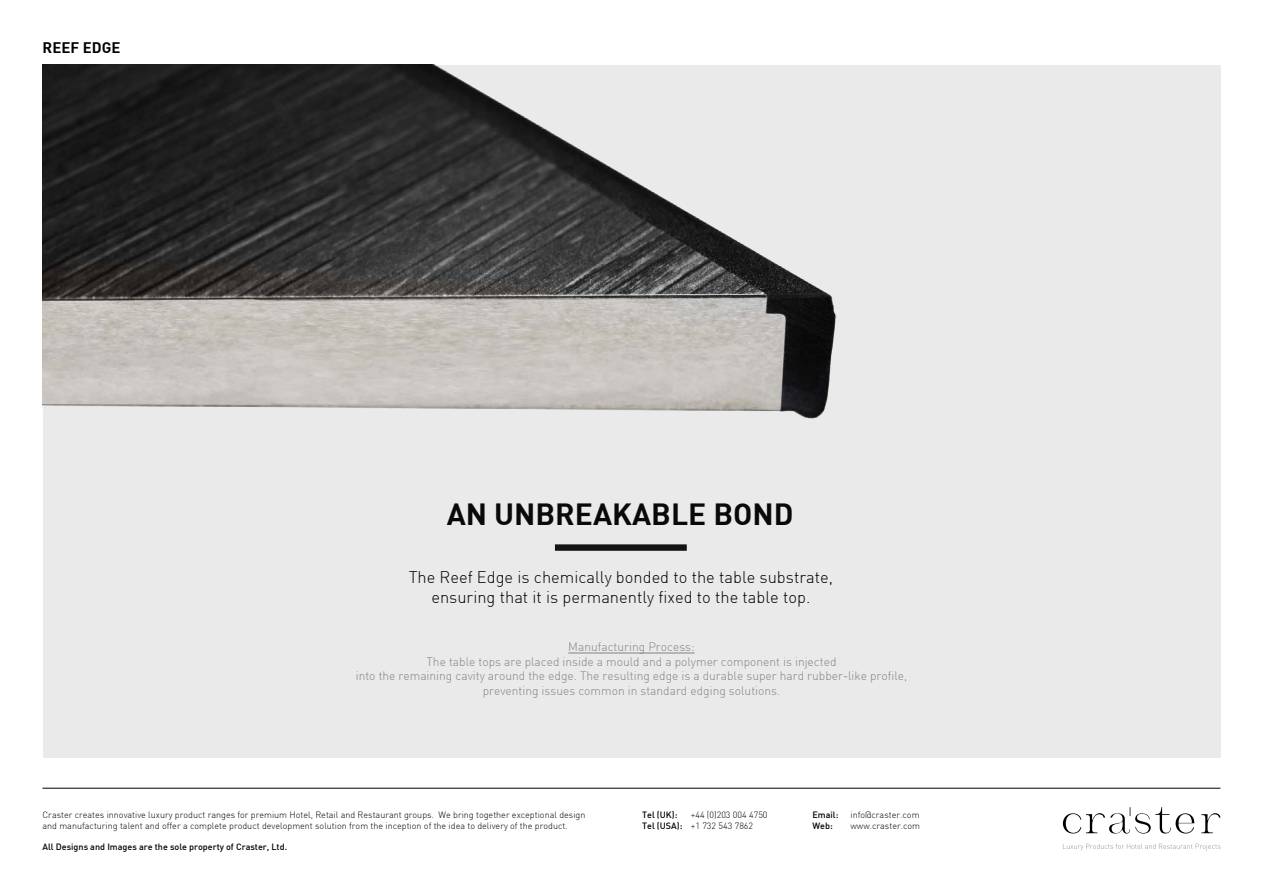
<style>
.page{position:relative;width:1263px;height:893px;background:#fff}
.page>*{position:absolute;margin:0;border:0;box-sizing:border-box;transform-origin:0 0}
.t1{font:700 30px "DIN";color:#080a0a}
.t2{font:300 16.5px/19.8px "DIN";color:#020203;text-align:center}
.t3{font:700 15px "DIN";color:#000}
.t4{font:300 12px/14.4px "DIN";color:#838383;text-align:center}
.t5{font:300 9px/10.8px "DIN";color:#000}
.t6{font:500 9px/10.8px "DIN";color:#000}
</style>
<div class="page">
<hr style="left:43px;top:788px;width:1177px;height:1px;background:#000">
<svg style="left:1201px;top:813px;width:19px;height:20px"></svg>
<svg style="left:1063px;top:807px;width:131px;height:27px"></svg>
<svg style="left:1063px;top:844px;width:157px;height:6px"></svg>
<div style="left:43px;top:65px;width:1178px;height:692px;background:#eaeaea"></div>
<img style="left:43px;top:65px;width:793px;height:354px">
<div style="left:555px;top:544px;width:132px;height:7px;background:#131313"></div>
<hr style="left:568px;top:653px;width:127px;height:1px;background:#838383">
<h3 class="t3" style="left:43px;top:38px;width:80px">REEF EDGE</h3>
<h1 class="t1" style="left:447px;top:494px;width:348px">AN UNBREAKABLE BOND</h1>
<h2 class="t2" style="left:409px;top:567px;width:426px">The Reef Edge is chemically bonded to the table substrate, ensuring that it is permanently fixed to the table top.</h2>
<p class="t4" style="left:356px;top:640px;width:553px">Manufacturing Process:<br>The table tops are placed inside a mould and a polymer component is injected<br>into the remaining cavity around the edge. The resulting edge is a durable super hard rubber-like profile, preventing issues common in standard edging solutions.</p>
<p class="t5" style="left:43px;top:809px;width:544px">Craster creates innovative luxury product ranges for premium Hotel, Retail and Restaurant groups. We bring together exceptional design and manufacturing talent and offer a complete product development solution from the inception of the idea to delivery of the product.</p>
<p class="t6" style="left:43px;top:841px;width:246px">All Designs and Images are the sole property of Craster, Ltd.</p>
<p class="t6" style="left:642px;top:809px;width:42px">Tel (UK):<br>Tel (USA):</p>
<p class="t5" style="left:691px;top:809px;width:78px">+44 (0)203 004 4750 +1 732 543 7862</p>
<p class="t6" style="left:812px;top:809px;width:27px">Email:<br>Web:</p>
<p class="t5" style="left:850px;top:809px;width:71px">info@craster.com www.craster.com</p>
</div>
